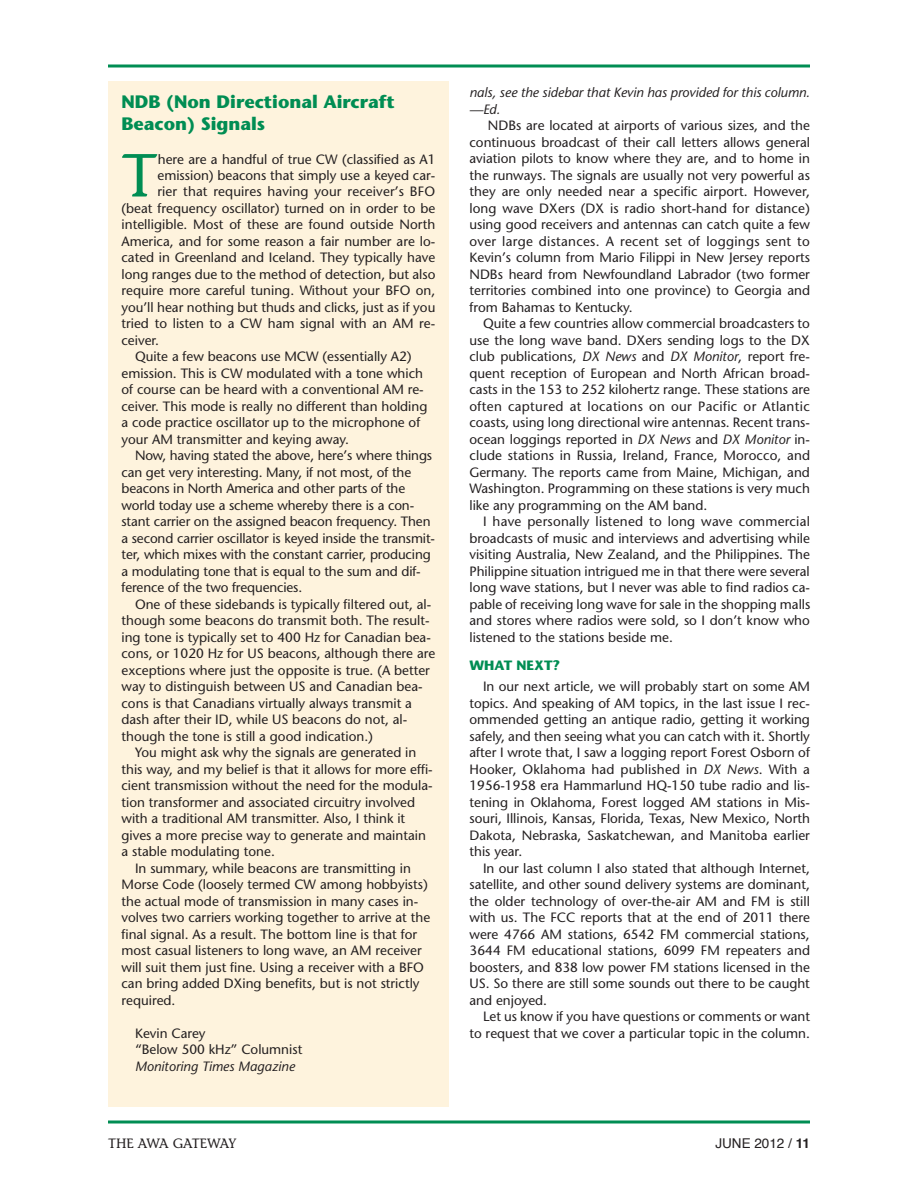
<style>
.page{position:relative;width:918px;height:1188px;background:#fff}
.page>*{position:absolute;margin:0;border:0;box-sizing:border-box;transform-origin:0 0}
.t1{font:60.6px "Stone Informal";color:#008d53}
.t2{font:700 18px/22.5px "Stone Sans";color:#008d53}
.t3{font:13.5px/16.5px "Stone Sans";color:#231f20;text-align:justify}
.t4{font:italic 13.5px/16.5px "Stone Sans";color:#231f20}
.t5{font:13.5px "Stone Informal";letter-spacing:-.035em;color:#231f20}
.t6{font:13.5px "Helvetica";color:#231f20}
.t7{font:700 13.5px "Stone Sans";color:#008d53}
.s1{font-style:italic}
.s2{font-weight:700}
</style>
<div class="page">
<svg style="left:108px;top:64px;width:702px;height:4px;background:#3fa97d"></svg>
<svg style="left:108px;top:1120px;width:702px;height:4px;background:#3fa97d"></svg>
<div style="left:108px;top:81px;width:341px;height:1026px;background:#fef3dd"></div>
<h2 class="t2" style="left:122px;top:92px;width:275px">NDB (Non Directional Aircraft<br>Beacon) Signals</h2>
<h1 class="t1" style="left:122px;top:140px;width:37px">T</h1>
<p class="t3" style="left:158px;top:152px;width:279px">here are a handful of true CW (classified as A1</p>
<p class="t3" style="left:158px;top:168px;width:279px">emission) beacons that simply use a keyed car-</p>
<p class="t3" style="left:158px;top:185px;width:279px">rier that requires having your receiver’s BFO</p>
<p class="t3" style="left:122px;top:201px;width:315px">(beat frequency oscillator) turned on in order to be</p>
<p class="t3" style="left:122px;top:218px;width:315px">intelligible. Most of these are found outside North</p>
<p class="t3" style="left:122px;top:234px;width:315px">America, and for some reason a fair number are lo-</p>
<p class="t3" style="left:122px;top:251px;width:315px">cated in Greenland and Iceland. They typically have</p>
<p class="t3" style="left:122px;top:267px;width:315px">long ranges due to the method of detection, but also</p>
<p class="t3" style="left:122px;top:284px;width:315px">require more careful tuning. Without your BFO on,</p>
<p class="t3" style="left:122px;top:300px;width:315px">you’ll hear nothing but thuds and clicks, just as if you</p>
<p class="t3" style="left:122px;top:317px;width:315px">tried to listen to a CW ham signal with an AM re-</p>
<p class="t3" style="left:122px;top:333px;width:39px">ceiver.</p>
<p class="t3" style="left:135px;top:350px;width:278px">Quite a few beacons use MCW (essentially A2)</p>
<p class="t3" style="left:122px;top:366px;width:303px">emission. This is CW modulated with a tone which</p>
<p class="t3" style="left:122px;top:383px;width:304px">of course can be heard with a conventional AM re-</p>
<p class="t3" style="left:122px;top:399px;width:307px">ceiver. This mode is really no different than holding</p>
<p class="t3" style="left:122px;top:416px;width:300px">a code practice oscillator up to the microphone of</p>
<p class="t3" style="left:122px;top:432px;width:229px">your AM transmitter and keying away.</p>
<p class="t3" style="left:135px;top:449px;width:299px">Now, having stated the above, here’s where things</p>
<p class="t3" style="left:122px;top:465px;width:291px">can get very interesting. Many, if not most, of the</p>
<p class="t3" style="left:122px;top:482px;width:285px">beacons in North America and other parts of the</p>
<p class="t3" style="left:122px;top:498px;width:294px">world today use a scheme whereby there is a con-</p>
<p class="t3" style="left:122px;top:515px;width:311px">stant carrier on the assigned beacon frequency. Then</p>
<p class="t3" style="left:122px;top:531px;width:315px">a second carrier oscillator is keyed inside the transmit-</p>
<p class="t3" style="left:122px;top:548px;width:311px">ter, which mixes with the constant carrier, producing</p>
<p class="t3" style="left:122px;top:564px;width:301px">a modulating tone that is equal to the sum and dif-</p>
<p class="t3" style="left:122px;top:581px;width:182px">ference of the two frequencies.</p>
<p class="t3" style="left:135px;top:597px;width:298px">One of these sidebands is typically filtered out, al-</p>
<p class="t3" style="left:122px;top:614px;width:310px">though some beacons do transmit both. The result-</p>
<p class="t3" style="left:122px;top:630px;width:311px">ing tone is typically set to 400 Hz for Canadian bea-</p>
<p class="t3" style="left:122px;top:647px;width:315px">cons, or 1020 Hz for US beacons, although there are</p>
<p class="t3" style="left:122px;top:663px;width:310px">exceptions where just the opposite is true. (A better</p>
<p class="t3" style="left:122px;top:680px;width:303px">way to distinguish between US and Canadian bea-</p>
<p class="t3" style="left:122px;top:696px;width:292px">cons is that Canadians virtually always transmit a</p>
<p class="t3" style="left:122px;top:713px;width:287px">dash after their ID, while US beacons do not, al-</p>
<p class="t3" style="left:122px;top:729px;width:253px">though the tone is still a good indication.)</p>
<p class="t3" style="left:135px;top:746px;width:283px">You might ask why the signals are generated in</p>
<p class="t3" style="left:122px;top:762px;width:313px">this way, and my belief is that it allows for more effi-</p>
<p class="t3" style="left:122px;top:779px;width:313px">cient transmission without the need for the modula-</p>
<p class="t3" style="left:122px;top:795px;width:295px">tion transformer and associated circuitry involved</p>
<p class="t3" style="left:122px;top:812px;width:285px">with a traditional AM transmitter. Also, I think it</p>
<p class="t3" style="left:122px;top:828px;width:306px">gives a more precise way to generate and maintain</p>
<p class="t3" style="left:122px;top:845px;width:155px">a stable modulating tone.</p>
<p class="t3" style="left:135px;top:861px;width:277px">In summary, while beacons are transmitting in</p>
<p class="t3" style="left:122px;top:878px;width:308px">Morse Code (loosely termed CW among hobbyists)</p>
<p class="t3" style="left:122px;top:894px;width:298px">the actual mode of transmission in many cases in-</p>
<p class="t3" style="left:122px;top:911px;width:310px">volves two carriers working together to arrive at the</p>
<p class="t3" style="left:122px;top:927px;width:297px">final signal. As a result. The bottom line is that for</p>
<p class="t3" style="left:122px;top:944px;width:302px">most casual listeners to long wave, an AM receiver</p>
<p class="t3" style="left:122px;top:960px;width:304px">will suit them just fine. Using a receiver with a BFO</p>
<p class="t3" style="left:122px;top:977px;width:300px">can bring added DXing benefits, but is not strictly</p>
<p class="t3" style="left:122px;top:993px;width:55px">required.</p>
<p class="t3" style="left:135px;top:1026px;width:169px">Kevin Carey<br>“Below 500 kHz” Columnist</p>
<p class="t4" style="left:135px;top:1059px;width:161px">Monitoring Times Magazine</p>
<p class="t4" style="left:470px;top:86px;width:342px">nals, see the sidebar that Kevin has provided for this column. —Ed.</p>
<p class="t3" style="left:470px;top:119px;width:342px;text-indent:18px">NDBs are located at airports of various sizes, and the continuous broadcast of their call letters allows general aviation pilots to know where they are, and to home in the runways. The signals are usually not very powerful as they are only needed near a specific airport. However, long wave DXers (DX is radio short-hand for distance) using good receivers and antennas can catch quite a few over large distances. A recent set of loggings sent to Kevin’s column from Mario Filippi in New Jersey reports NDBs heard from Newfoundland Labrador (two former territories combined into one province) to Georgia and from Bahamas to Kentucky.</p>
<p class="t3" style="left:470px;top:317px;width:342px;text-indent:14px">Quite a few countries allow commercial broadcasters to use the long wave band. DXers sending logs to the DX club publications, <span class="s1">DX News</span> and <span class="s1">DX Monitor</span>, report fre&shy;quent reception of European and North African broad&shy;casts in the 153 to 252 kilohertz range. These stations are often captured at locations on our Pacific or Atlantic coasts, using long directional wire antennas. Recent trans&shy;ocean loggings reported in <span class="s1">DX News</span> and <span class="s1">DX Monitor</span> in&shy;clude stations in Russia, Ireland, France, Morocco, and Germany. The reports came from Maine, Michigan, and Washington. Programming on these stations is very much like any programming on the AM band.</p>
<p class="t3" style="left:470px;top:515px;width:342px;text-indent:14px">I have personally listened to long wave commercial broadcasts of music and interviews and advertising while visiting Australia, New Zealand, and the Philippines. The Philippine situation intrigued me in that there were several long wave stations, but I never was able to find radios ca&shy;pable of receiving long wave for sale in the shopping malls and stores where radios were sold, so I don’t know who listened to the stations beside me.</p>
<p class="t7" style="left:470px;top:660px;width:92px">WHAT NEXT?</p>
<p class="t3" style="left:470px;top:680px;width:342px;text-indent:14px">In our next article, we will probably start on some AM topics. And speaking of AM topics, in the last issue I rec&shy;ommended getting an antique radio, getting it working safely, and then seeing what you can catch with it. Shortly after I wrote that, I saw a logging report Forest Osborn of Hooker, Oklahoma had published in <span class="s1">DX News</span>. With a 1956-1958 era Hammarlund HQ-150 tube radio and lis&shy;tening in Oklahoma, Forest logged AM stations in Mis&shy;souri, Illinois, Kansas, Florida, Texas, New Mexico, North Dakota, Nebraska, Saskatchewan, and Manitoba earlier this year.</p>
<p class="t3" style="left:470px;top:861px;width:342px;text-indent:14px">In our last column I also stated that although Internet, satellite, and other sound delivery systems are dominant, the older technology of over-the-air AM and FM is still with us. The FCC reports that at the end of 2011 there were 4766 AM stations, 6542 FM commercial stations, 3644 FM educational stations, 6099 FM repeaters and boosters, and 838 low power FM stations licensed in the US. So there are still some sounds out there to be caught and enjoyed.</p>
<p class="t3" style="left:470px;top:1010px;width:342px;text-align:right">Let us know if you have questions or comments or want to request that we cover a particular topic in the column.</p>
<p class="t5" style="left:108px;top:1136px;width:130px">THE AWA GATEWAY</p>
<p class="t6" style="left:715px;top:1138px;width:96px">JUNE 2012 / <span class="s2">11</span></p>
</div>
